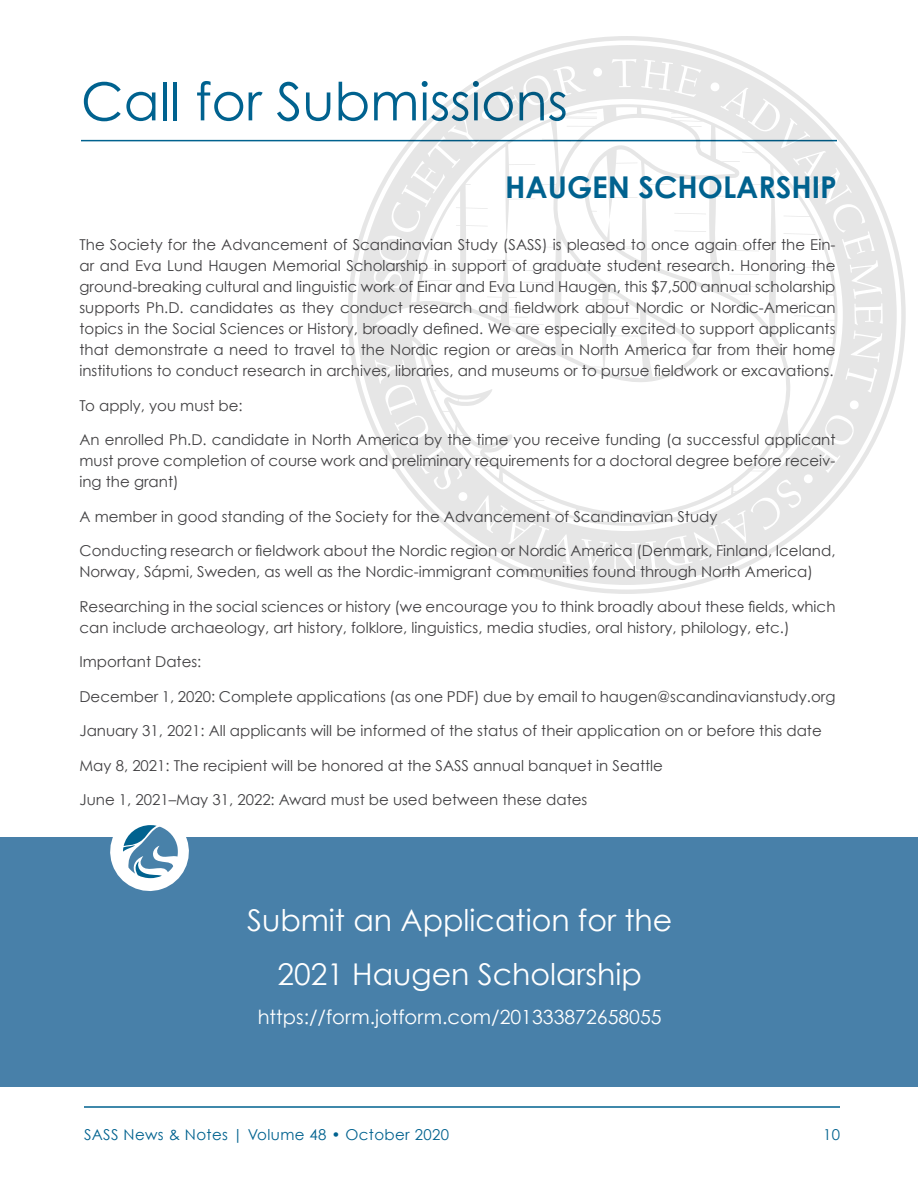
<style>
.page{position:relative;width:918px;height:1188px;background:#fff}
.page>*{position:absolute;margin:0;border:0;box-sizing:border-box;transform-origin:0 0}
.t1{font:52.5px "Century Gothic";color:#00628f}
.t2{font:30px/54px "Century Gothic";color:#fff;text-align:center}
.t3{font:700 30px "Century Gothic";color:#00628f}
.t4{font:19.5px "Century Gothic";color:#fff}
.t5{font:15px/21px "Century Gothic";color:#414042;text-align:justify}
.t6{font:15px "Century Gothic";letter-spacing:.025em;color:#00628f}
</style>
<div class="page">
<hr style="left:84px;top:1106px;width:756px;height:2px;background:#00628f">
<hr style="left:81px;top:140px;width:756px;height:1px;background:#00628f">
<svg style="left:348px;top:36px;width:558px;height:348px"></svg>
<svg style="left:357px;top:45px;width:540px;height:549px"></svg>
<div style="left:0;top:837px;width:918px;height:250px;background:#4880a9"></div>
<svg style="left:110px;top:825px;width:79px;height:66px"></svg>
<h1 class="t1" style="left:81px;top:65px;width:488px">Call for Submissions</h1>
<h2 class="t3" style="left:505px;top:165px;width:333px">HAUGEN SCHOLARSHIP</h2>
<p class="t5" style="left:80px;top:234px;width:758px">The Society for the Advancement of Scandinavian Study (SASS) is pleased to once again offer the Ein&shy;ar and Eva Lund Haugen Memorial Scholarship in support of graduate student research. Honoring the ground-breaking cultural and linguistic work of Einar and Eva Lund Haugen, this $7,500 annual scholarship supports Ph.D. candidates as they conduct research and fieldwork about Nordic or Nordic-American topics in the Social Sciences or History, broadly defined. We are especially excited to support applicants that demonstrate a need to travel to the Nordic region or areas in North America far from their home institutions to conduct research in archives, libraries, and museums or to pursue fieldwork or excavations.</p>
<p class="t5" style="left:80px;top:394px;width:165px">To apply, you must be:</p>
<p class="t5" style="left:80px;top:429px;width:758px">An enrolled Ph.D. candidate in North America by the time you receive funding (a successful applicant must prove completion of course work and preliminary requirements for a doctoral degree before receiv&shy;ing the grant)</p>
<p class="t5" style="left:80px;top:505px;width:639px">A member in good standing of the Society for the Advancement of Scandinavian Study</p>
<p class="t5" style="left:80px;top:540px;width:758px">Conducting research or fieldwork about the Nordic region or Nordic America (Denmark, Finland, Iceland,<br>Norway, Sápmi, Sweden, as well as the Nordic-immigrant communities found through North America)</p>
<p class="t5" style="left:80px;top:595px;width:758px">Researching in the social sciences or history (we encourage you to think broadly about these fields, which can include archaeology, art history, folklore, linguistics, media studies, oral history, philology, etc.)</p>
<p class="t5" style="left:80px;top:651px;width:123px">Important Dates:</p>
<p class="t5" style="left:80px;top:685px;width:758px">December 1, 2020: Complete applications (as one PDF) due by email to haugen@scandinavianstudy.org</p>
<p class="t5" style="left:80px;top:720px;width:744px">January 31, 2021: All applicants will be informed of the status of their application on or before this date</p>
<p class="t5" style="left:80px;top:754px;width:585px">May 8, 2021: The recipient will be honored at the SASS annual banquet in Seattle</p>
<p class="t5" style="left:80px;top:789px;width:509px">June 1, 2021–May 31, 2022: Award must be used between these dates</p>
<h2 class="t2" style="left:247px;top:893px;width:427px">Submit an Application for the<br>2021 Haugen Scholarship</h2>
<h3 class="t4" style="left:258px;top:1003px;width:405px">https://form.jotform.com/201333872658055</h3>
<p class="t6" style="left:84px;top:1124px;width:367px">SASS News &amp; Notes | Volume 48 • October 2020</p>
<p class="t6" style="left:823px;top:1124px;width:18px">10</p>
</div>
